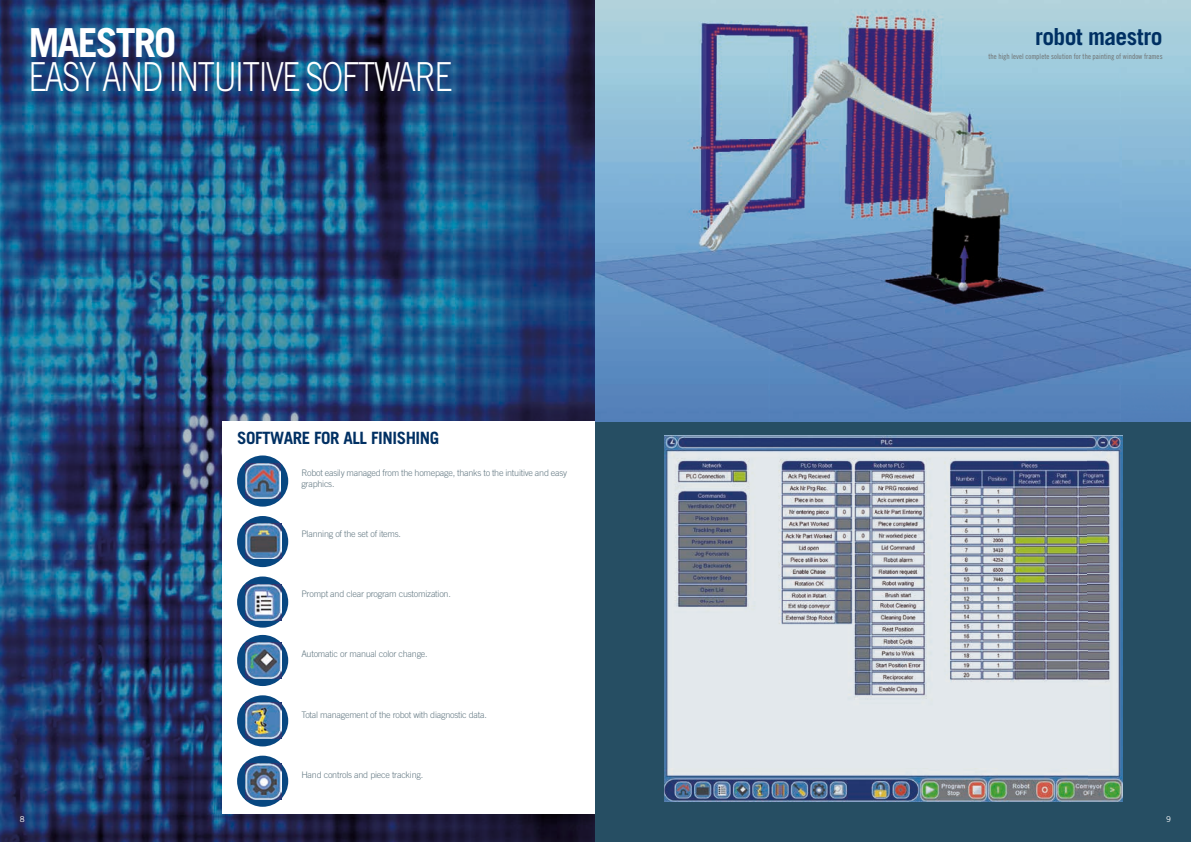
<style>
.page{position:relative;width:1191px;height:842px;background:#fff}
.page>*{position:absolute;margin:0;border:0;box-sizing:border-box;transform-origin:0 0}
.t1{font:300 40px "Trade Gothic LT Std";letter-spacing:-.05em;color:#fff;scale:.8 1}
.t2{font:700 40px "Trade Gothic LT Std";letter-spacing:-.05em;color:#fff}
.t3{font:700 23.5px "Trade Gothic LT Std";letter-spacing:-.015em;color:#003063}
.t4{font:700 17px "Trade Gothic LT Std";letter-spacing:-.025em;color:#003063}
.t5{font:300 9px/11px "Trade Gothic LT Std";letter-spacing:-.025em;color:#657a84}
.t6{font:8px "Trade Gothic LT Std";color:#fff}
.t7{font:7.5px "Trade Gothic LT Std Cn 18";letter-spacing:.005em;color:#70706f}
</style>
<div class="page">
<img style="left:0;top:0;width:595px;height:842px">
<div style="left:222px;top:421px;width:373px;height:392px;background:#fff"></div>
<div style="left:237px;top:455px;width:51px;height:52px;background:#074781;border-radius:50%"></div>
<svg style="left:237px;top:516px;width:51px;height:51px"></svg>
<svg style="left:237px;top:576px;width:51px;height:52px"></svg>
<svg style="left:237px;top:635px;width:51px;height:51px"></svg>
<svg style="left:237px;top:695px;width:51px;height:51px"></svg>
<svg style="left:237px;top:756px;width:51px;height:51px"></svg>
<img style="left:245px;top:463px;width:35px;height:36px">
<img style="left:245px;top:524px;width:36px;height:35px">
<img style="left:245px;top:584px;width:36px;height:36px">
<img style="left:245px;top:642px;width:36px;height:36px">
<img style="left:245px;top:703px;width:36px;height:36px">
<img style="left:245px;top:763px;width:36px;height:36px">
<div style="left:595px;top:421px;width:596px;height:421px;background:#264e63"></div>
<img style="left:664px;top:436px;width:458px;height:365px">
<img style="left:595px;top:0;width:596px;height:421px">
<h1 class="t2" style="left:28px;top:18px;width:150px">MAESTRO</h1>
<h1 class="t1" style="left:28px;top:53px;width:531px">EASY AND INTUITIVE SOFTWARE</h1>
<h3 class="t4" style="left:237px;top:427px;width:204px">SOFTWARE FOR ALL FINISHING</h3>
<p class="t5" style="left:301px;top:467px;width:267px">Robot easily managed from the homepage, thanks to the intuitive and easy graphics.</p>
<p class="t5" style="left:301px;top:528px;width:101px">Planning of the set of items.</p>
<p class="t5" style="left:301px;top:588px;width:151px">Prompt and clear program customization.</p>
<p class="t5" style="left:301px;top:648px;width:128px">Automatic or manual color change.</p>
<p class="t5" style="left:301px;top:709px;width:187px">Total management of the robot with diagnostic data.</p>
<p class="t6" style="left:20px;top:814px;width:6px">8</p>
<p class="t5" style="left:301px;top:769px;width:123px">Hand controls and piece tracking.</p>
<h2 class="t3" style="left:1035px;top:23px;width:129px">robot maestro</h2>
<p class="t7" style="left:988px;top:52px;width:176px">the high level complete solution for the painting of window frames</p>
<p class="t6" style="left:1166px;top:814px;width:6px">9</p>
</div>
